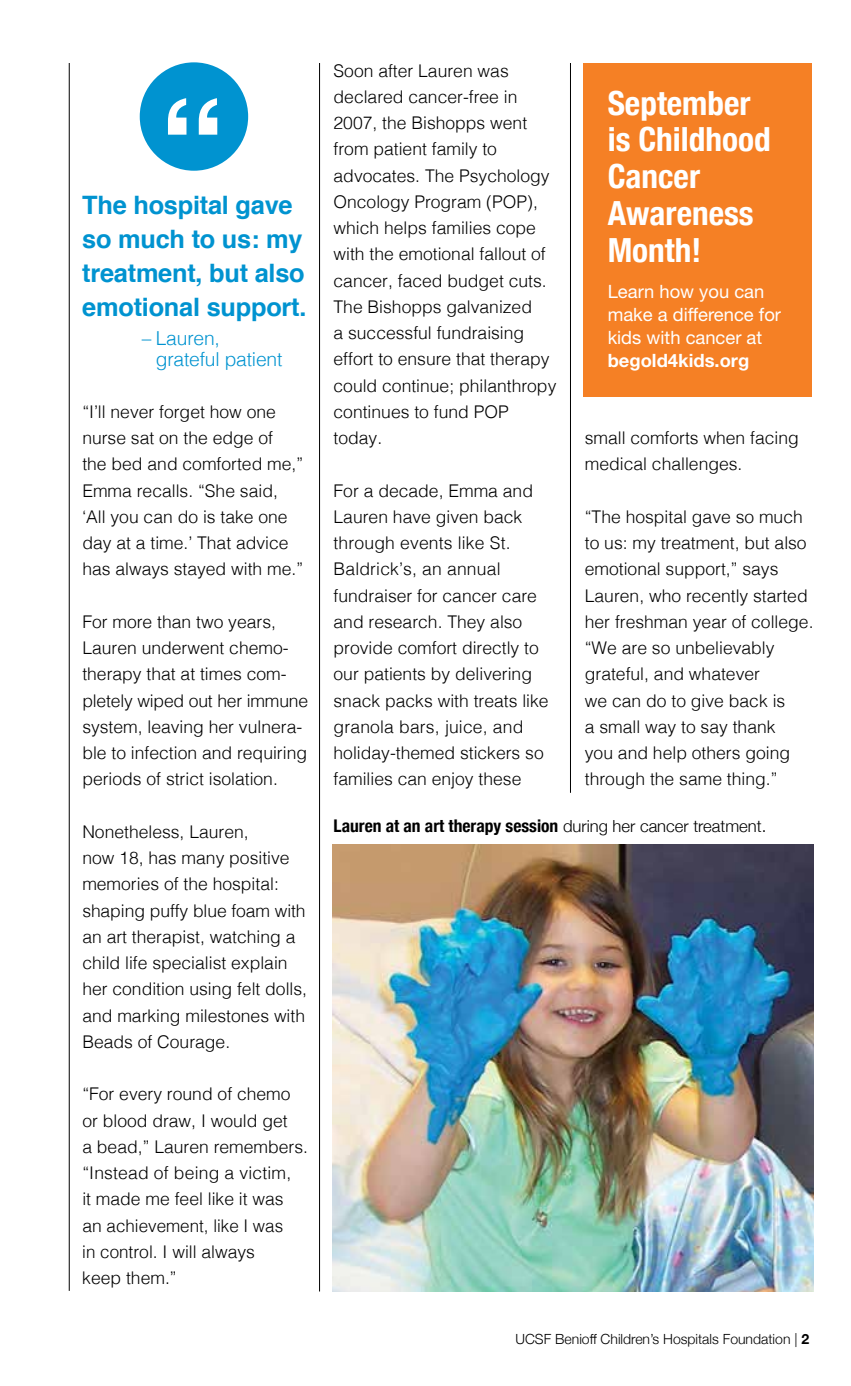
<style>
.page{position:relative;width:851px;height:1386px;background:#fff}
.page>*{position:absolute;margin:0;border:0;box-sizing:border-box;transform-origin:0 0}
.t1{font:700 condensed 33.25px/36.8px "Helvetica Neue";color:#fff}
.t2{font:700 25.38px/34.1px "Helvetica";letter-spacing:-.01em;color:#0093d0}
.t3{font:300 19.25px/21px "Helvetica";letter-spacing:-.01em;color:#0093d0}
.t4{font:18.38px/23.3px "Helvetica Neue LT Std";color:#fff}
.t5{font:700 18.38px "Helvetica Neue LT Std";color:#fff}
.t6{font:300 17.5px/26.2px "Helvetica";color:#000}
.t7{font:700 condensed 17.5px "Helvetica Neue";color:#000}
.t8{font:300 14px "Helvetica Neue";color:#000}
.s1{font-weight:300;font-stretch:normal;font-size:16.62px}
.s2{font-weight:700}
</style>
<div class="page">
<hr style="left:69px;top:63px;width:1px;height:1228px;background:#000">
<hr style="left:319px;top:63px;width:1px;height:1229px;background:#000">
<hr style="left:570px;top:63px;width:1px;height:730px;background:#000">
<div style="left:583px;top:63px;width:228px;height:333px;background:#f58025"></div>
<img style="left:333px;top:845px;width:480px;height:447px">
<svg style="left:140px;top:62px;width:108px;height:109px"></svg>
<h2 class="t2" style="left:82px;top:188px;width:226px">The hospital gave so much to us: my treatment, but also emotional support.</h2>
<p class="t3" style="left:156px;top:326px;width:128px;text-indent:-14px">– Lauren, grateful patient</p>
<p class="t6" style="left:82px;top:397px;width:222px">“I’ll never forget how one nurse sat on the edge of<br>the bed and comforted me,”<br>Emma recalls. “She said, ‘All you can do is take one day at a time.’ That advice has always stayed with me.”</p>
<p class="t6" style="left:82px;top:607px;width:227px">For more than two years,<br>Lauren underwent chemo&shy;therapy that at times com&shy;pletely wiped out her immune system, leaving her vulnera&shy;ble to infection and requiring periods of strict isolation.</p>
<p class="t6" style="left:82px;top:817px;width:226px">Nonetheless, Lauren,<br>now 18, has many positive memories of the hospital: shaping puffy blue foam with an art therapist, watching a child life specialist explain her condition using felt dolls, and marking milestones with<br>Beads of Courage.</p>
<p class="t6" style="left:82px;top:1080px;width:227px">“For every round of chemo or blood draw, I would get<br>a bead,” Lauren remembers. “Instead of being a victim,<br>it made me feel like it was<br>an achievement, like I was<br>in control. I will always<br>keep them.”</p>
<p class="t6" style="left:333px;top:56px;width:224px">Soon after Lauren was declared cancer-free in<br>2007, the Bishopps went from patient family to advocates. The Psychology<br>Oncology Program (POP), which helps families cope with the emotional fallout of cancer, faced budget cuts.<br>The Bishopps galvanized<br>a successful fundraising effort to ensure that therapy could continue; philanthropy continues to fund POP today.</p>
<p class="t6" style="left:333px;top:476px;width:216px">For a decade, Emma and<br>Lauren have given back through events like St.<br>Baldrick’s, an annual fundraiser for cancer care and research. They also provide comfort directly to our patients by delivering snack packs with treats like granola bars, juice, and holiday-themed stickers so families can enjoy these</p>
<h1 class="t1" style="left:607px;top:82px;width:164px">September is Childhood<br>Cancer<br>Awareness<br>Month!</h1>
<p class="t4" style="left:607px;top:279px;width:175px">Learn how you can make a difference for kids with cancer at</p>
<p class="t5" style="left:607px;top:349px;width:143px">begold4kids.org</p>
<p class="t6" style="left:584px;top:424px;width:215px">small comforts when facing medical challenges.</p>
<p class="t6" style="left:584px;top:502px;width:230px">“The hospital gave so much to us: my treatment, but also emotional support,” says<br>Lauren, who recently started her freshman year of college. “We are so unbelievably grateful, and whatever<br>we can do to give back is<br>a small way to say thank<br>you and help others going through the same thing.”</p>
<p class="t7" style="left:333px;top:811px;width:434px">Lauren at an art therapy session <span class="s1">during her cancer treatment.</span></p>
<p class="t8" style="left:515px;top:1328px;width:295px">UCSF Benioff Children’s Hospitals Foundation | <span class="s2">2</span></p>
</div>
